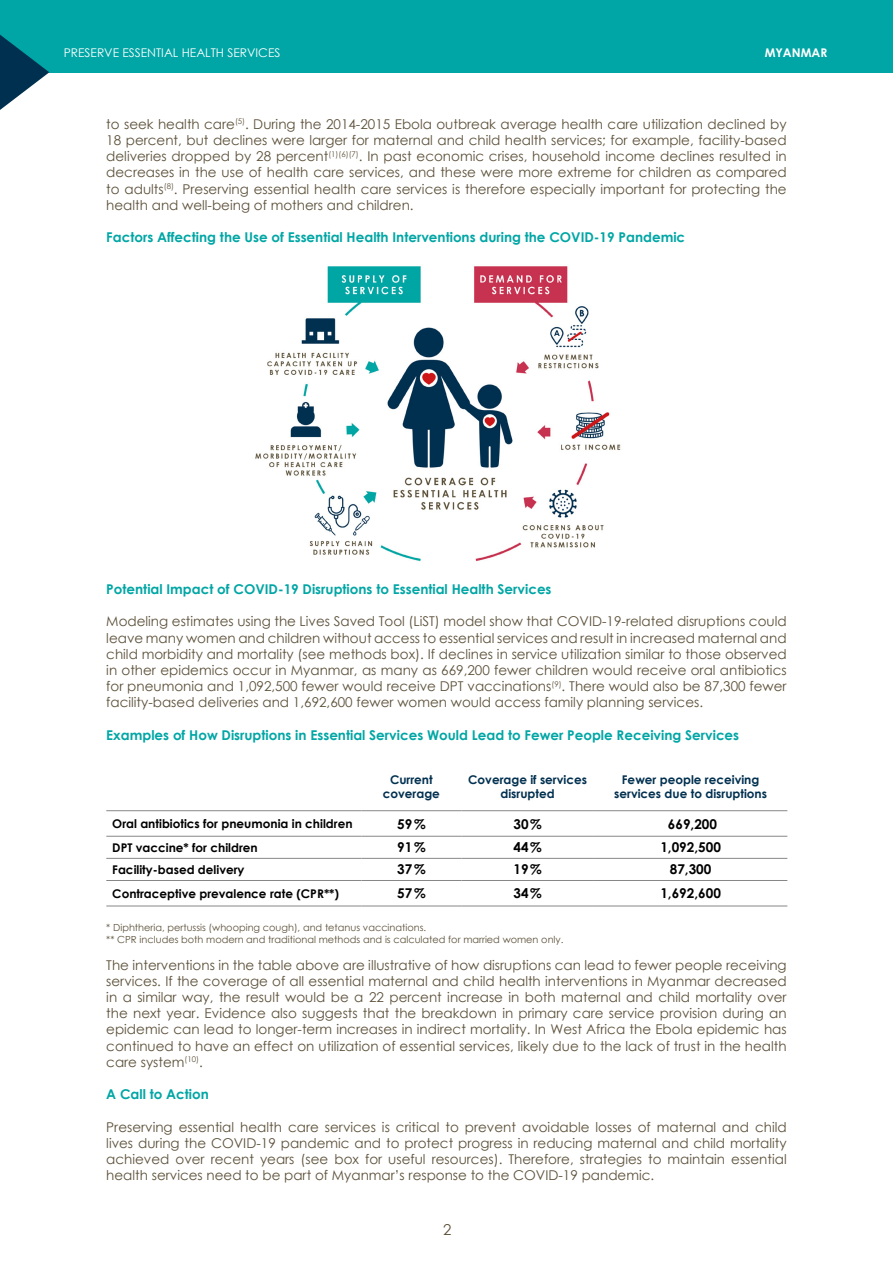
<style>
.page{position:relative;width:893px;height:1263px;background:#fff}
.page>*{position:absolute;margin:0;border:0;box-sizing:border-box;transform-origin:0 0}
.t1{font:15px "Century Gothic";color:#5c5039}
.t2{font:13.5px/16.2px "Century Gothic";color:#5c5039;text-align:justify}
.t3{font:700 13.5px "Century Gothic";color:#00a6a5}
.t4{font:700 13.5px "Century Gothic";color:#000}
.t5{font:700 12px "Century Gothic";color:#000}
.t6{font:700 12px/14.4px "Century Gothic";color:#003050;text-align:center}
.t7{font:12px "Century Gothic";color:#fff}
.t8{font:700 12px "Century Gothic";color:#fff}
.t9{font:9.75px/11.7px "Century Gothic";color:#5c5039}
</style>
<div class="page">
<div style="left:0;top:0;width:893px;height:72px;background:#00a6a5"></div>
<svg style="left:0;top:35px;width:49px;height:75px"></svg>
<img style="left:255px;top:266px;width:366px;height:296px">
<hr style="left:106px;top:810px;width:255px;height:1px;background:#878787">
<hr style="left:361px;top:810px;width:100px;height:1px;background:#878787">
<hr style="left:461px;top:810px;width:133px;height:1px;background:#878787">
<hr style="left:594px;top:810px;width:193px;height:1px;background:#878787">
<hr style="left:106px;top:836px;width:255px;height:1px;background:#878787">
<hr style="left:361px;top:836px;width:100px;height:1px;background:#878787">
<hr style="left:461px;top:836px;width:133px;height:1px;background:#878787">
<hr style="left:594px;top:836px;width:193px;height:1px;background:#878787">
<hr style="left:106px;top:858px;width:255px;height:1px;background:#878787">
<hr style="left:361px;top:858px;width:100px;height:1px;background:#878787">
<hr style="left:461px;top:858px;width:133px;height:1px;background:#878787">
<hr style="left:594px;top:858px;width:193px;height:1px;background:#878787">
<hr style="left:106px;top:880px;width:255px;height:1px;background:#878787">
<hr style="left:361px;top:880px;width:100px;height:1px;background:#878787">
<hr style="left:461px;top:880px;width:133px;height:1px;background:#878787">
<hr style="left:594px;top:880px;width:193px;height:1px;background:#878787">
<hr style="left:106px;top:906px;width:255px;height:1px;background:#878787">
<hr style="left:361px;top:906px;width:100px;height:1px;background:#878787">
<hr style="left:461px;top:906px;width:133px;height:1px;background:#878787">
<hr style="left:594px;top:906px;width:193px;height:1px;background:#878787">
<p class="t7" style="left:64px;top:45px;width:218px">PRESERVE ESSENTIAL HEALTH SERVICES</p>
<p class="t8" style="left:765px;top:44px;width:64px">MYANMAR</p>
<p class="t2" style="left:106px;top:116px;width:682px">to seek health care<sup>(5)</sup>. During the 2014-2015 Ebola outbreak average health care utilization declined by 18 percent, but declines were larger for maternal and child health services; for example, facility-based deliveries dropped by 28 percent<sup>(1)(6)(7)</sup>. In past economic crises, household income declines resulted in decreases in the use of health care services, and these were more extreme for children as compared to adults<sup>(8)</sup>. Preserving essential health care services is therefore especially important for protecting the health and well-being of mothers and children.</p>
<p class="t3" style="left:106px;top:227px;width:580px">Factors Affecting the Use of Essential Health Interventions during the COVID-19 Pandemic</p>
<p class="t3" style="left:106px;top:579px;width:447px">Potential Impact of COVID-19 Disruptions to Essential Health Services</p>
<p class="t2" style="left:106px;top:613px;width:682px">Modeling estimates using the Lives Saved Tool (LiST) model show that COVID-19-related disruptions could leave many women and children without access to essential services and result in increased maternal and child morbidity and mortality (see methods box). If declines in service utilization similar to those observed in other epidemics occur in Myanmar, as many as 669,200 fewer children would receive oral antibiotics for pneumonia and 1,092,500 fewer would receive DPT vaccinations<sup>(9)</sup>. There would also be 87,300 fewer facility-based deliveries and 1,692,600 fewer women would access family planning services.</p>
<p class="t3" style="left:106px;top:725px;width:634px">Examples of How Disruptions in Essential Services Would Lead to Fewer People Receiving Services</p>
<p class="t6" style="left:383px;top:771px;width:59px">Current coverage</p>
<p class="t6" style="left:468px;top:771px;width:120px">Coverage if services disrupted</p>
<p class="t6" style="left:614px;top:771px;width:154px">Fewer people receiving services due to disruptions</p>
<p class="t5" style="left:112px;top:814px;width:242px">Oral antibiotics for pneumonia in children</p>
<p class="t4" style="left:397px;top:813px;width:30px">59%</p>
<p class="t4" style="left:513px;top:813px;width:30px">30%</p>
<p class="t4" style="left:668px;top:813px;width:51px">669,200</p>
<p class="t5" style="left:112px;top:838px;width:147px">DPT vaccine* for children</p>
<p class="t4" style="left:397px;top:837px;width:30px">91%</p>
<p class="t4" style="left:513px;top:837px;width:30px">44%</p>
<p class="t4" style="left:660px;top:837px;width:62px">1,092,500</p>
<p class="t5" style="left:112px;top:860px;width:134px">Facility-based delivery</p>
<p class="t4" style="left:397px;top:859px;width:30px">37%</p>
<p class="t4" style="left:513px;top:859px;width:30px">19%</p>
<p class="t4" style="left:670px;top:859px;width:43px">87,300</p>
<p class="t5" style="left:112px;top:884px;width:228px">Contraceptive prevalence rate (CPR**)</p>
<p class="t4" style="left:397px;top:883px;width:30px">57%</p>
<p class="t4" style="left:513px;top:883px;width:30px">34%</p>
<p class="t4" style="left:660px;top:883px;width:62px">1,692,600</p>
<p class="t9" style="left:106px;top:921px;width:459px">* Diphtheria, pertussis (whooping cough), and tetanus vaccinations.<br>** CPR includes both modern and traditional methods and is calculated for married women only.</p>
<p class="t2" style="left:106px;top:956px;width:682px">The interventions in the table above are illustrative of how disruptions can lead to fewer people receiving services. If the coverage of all essential maternal and child health interventions in Myanmar decreased in a similar way, the result would be a 22 percent increase in both maternal and child mortality over the next year. Evidence also suggests that the breakdown in primary care service provision during an epidemic can lead to longer-term increases in indirect mortality. In West Africa the Ebola epidemic has continued to have an effect on utilization of essential services, likely due to the lack of trust in the health care system<sup>(10)</sup>.</p>
<p class="t3" style="left:106px;top:1084px;width:104px">A Call to Action</p>
<p class="t2" style="left:106px;top:1118px;width:682px">Preserving essential health care services is critical to prevent avoidable losses of maternal and child lives during the COVID-19 pandemic and to protect progress in reducing maternal and child mortality achieved over recent years (see box for useful resources). Therefore, strategies to maintain essential health services need to be part of Myanmar’s response to the COVID-19 pandemic.</p>
<p class="t1" style="left:443px;top:1219px;width:10px">2</p>
</div>
